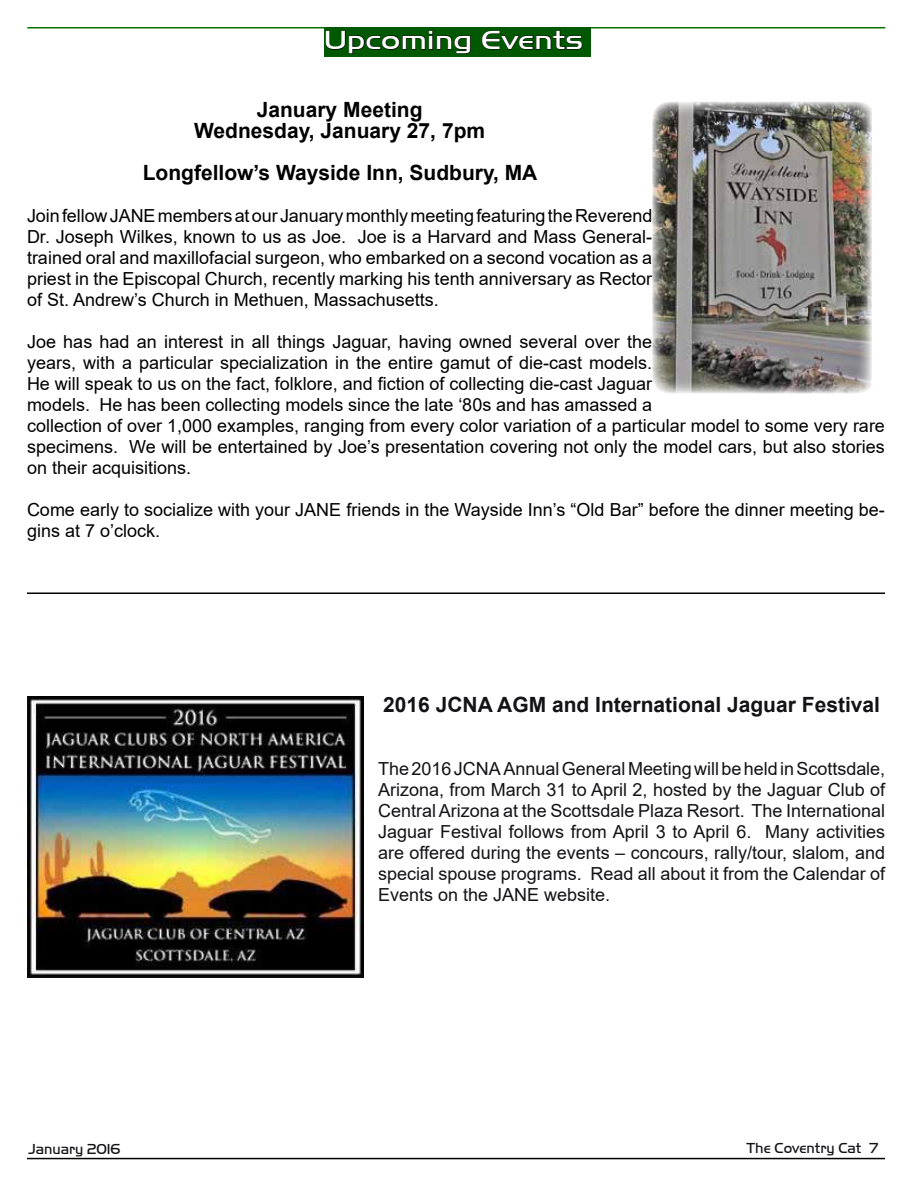
<style>
.page{position:relative;width:918px;height:1188px;background:#fff}
.page>*{position:absolute;margin:0;border:0;box-sizing:border-box;transform-origin:0 0}
.t1{font:27px "Handel Got D Ligh";color:#fff;scale:1.25 1}
.t2{font:700 21px/21px "Arial";color:#000;text-align:center}
.t3{font:700 21px "Arial";color:#131215}
.t4{font:18px/21px "Arial";color:#000}
.t5{font:18px/21px "Arial";color:#131215;text-align:justify}
.t6{font:15px "Handel Got D Ligh";color:#131215}
</style>
<div class="page">
<hr style="left:27px;top:1158px;width:858px;height:1px;background:#000">
<hr style="left:27px;top:27px;width:858px;height:1px;background:#007100">
<div style="left:324px;top:27px;width:267px;height:29px;background:#005900"></div>
<svg style="left:325px;top:30px;width:146px;height:24px"></svg>
<svg style="left:481px;top:30px;width:102px;height:20px"></svg>
<img style="left:652px;top:102px;width:220px;height:292px">
<hr style="left:27px;top:592px;width:858px;height:2px;background:#000">
<img style="left:27px;top:696px;width:337px;height:282px">
<h1 class="t1" style="left:324px;top:25px;width:209px">Upcoming Events</h1>
<p class="t2" style="left:194px;top:99px;width:293px">January Meeting<br>Wednesday, January 27, 7pm</p>
<p class="t2" style="left:143px;top:162px;width:396px">Longfellow’s Wayside Inn, Sudbury, MA</p>
<p class="t4" style="left:27px;top:205px;width:627px;text-align:justify">Join fellow JANE members at our January monthly meeting featuring the Reverend Dr. Joseph Wilkes, known to us as Joe. Joe is a Harvard and Mass General&shy;trained oral and maxillofacial surgeon, who embarked on a second vocation as a priest in the Episcopal Church, recently marking his tenth anniversary as Rector of St. Andrew’s Church in Methuen, Massachusetts.</p>
<p class="t4" style="left:27px;top:331px;width:860px">Joe has had an interest in all things Jaguar, having owned several over the<br>years, with a particular specialization in the entire gamut of die-cast models.<br>He will speak to us on the fact, folklore, and fiction of collecting die-cast Jaguar<br>models. He has been collecting models since the late ‘80s and has amassed a<br>collection of over 1,000 examples, ranging from every color variation of a particular model to some very rare specimens. We will be entertained by Joe’s presentation covering not only the model cars, but also stories on their acquisitions.</p>
<p class="t4" style="left:27px;top:499px;width:859px">Come early to socialize with your JANE friends in the Wayside Inn’s “Old Bar” before the dinner meeting be&shy;gins at 7 o’clock.</p>
<p class="t3" style="left:383px;top:690px;width:498px">2016 JCNA AGM and International Jaguar Festival</p>
<p class="t5" style="left:378px;top:758px;width:509px">The 2016 JCNA Annual General Meeting will be held in Scottsdale, Arizona, from March 31 to April 2, hosted by the Jaguar Club of Central Arizona at the Scottsdale Plaza Resort. The International Jaguar Festival follows from April 3 to April 6. Many activities are offered during the events – concours, rally/tour, slalom, and special spouse programs. Read all about it from the Calendar of Events on the JANE website.</p>
<p class="t6" style="left:29px;top:1140px;width:94px">January 2016</p>
<p class="t6" style="left:747px;top:1140px;width:133px">The Coventry Cat 7</p>
</div>
